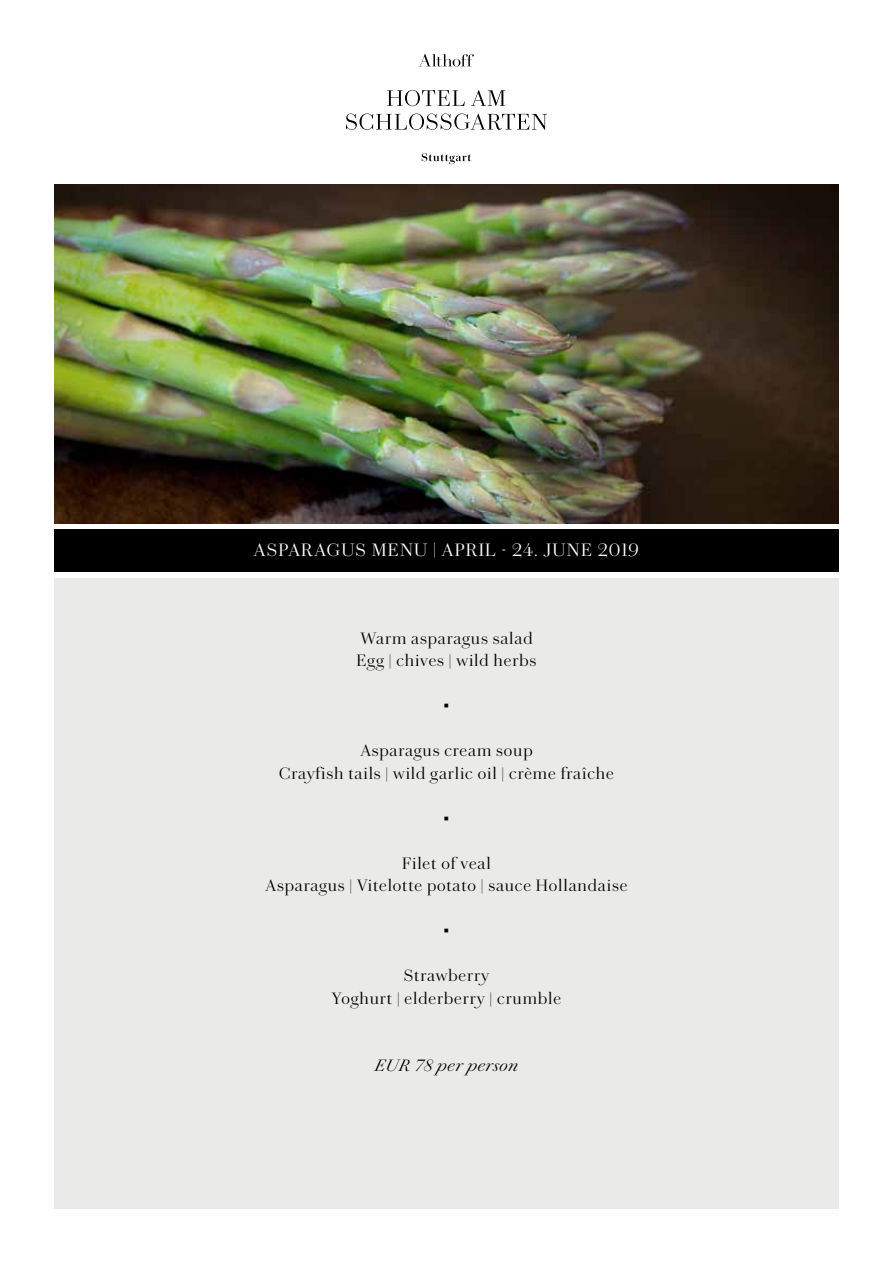
<style>
.page{position:relative;width:893px;height:1263px;background:#fff}
.page>*{position:absolute;margin:0;border:0;box-sizing:border-box;transform-origin:0 0}
.t1{font:300 18px "Chiswick Deck";letter-spacing:.07em;color:#fff}
.t2{font:300 16.5px/22.5px "Chiswick Deck";letter-spacing:.05em;color:#000;text-align:center}
.t3{font:italic 300 16.5px "Chiswick Deck";letter-spacing:.05em;color:#000}
.t4{font:16.5px "Arial";color:#000}
</style>
<div class="page">
<div style="left:54px;top:529px;width:785px;height:43px;background:#000"></div>
<div style="left:54px;top:578px;width:785px;height:631px;background:#eaeae8"></div>
<img style="left:54px;top:185px;width:785px;height:338px">
<svg style="left:422px;top:153px;width:49px;height:11px"></svg>
<svg style="left:346px;top:114px;width:201px;height:16px"></svg>
<svg style="left:387px;top:90px;width:118px;height:16px"></svg>
<svg style="left:419px;top:54px;width:55px;height:13px"></svg>
<p class="t1" style="left:254px;top:537px;width:386px">Asparagus Menu | April - 24. June 2019</p>
<p class="t2" style="left:357px;top:626px;width:181px;text-align:left">Warm asparagus salad<br>Egg | chives | wild herbs</p>
<p class="t4" style="left:444px;top:694px;width:7px">▪︎</p>
<p class="t2" style="left:279px;top:739px;width:336px">Asparagus cream soup<br>Crayfish tails | wild garlic oil | crème fraîche</p>
<p class="t4" style="left:444px;top:807px;width:7px">▪︎</p>
<p class="t2" style="left:265px;top:851px;width:363px">Filet of veal<br>Asparagus | Vitelotte potato | sauce Hollandaise</p>
<p class="t4" style="left:444px;top:919px;width:7px">▪︎</p>
<p class="t2" style="left:332px;top:964px;width:231px">Strawberry<br>Yoghurt | elderberry | crumble</p>
<p class="t3" style="left:375px;top:1053px;width:145px">EUR 78 per person</p>
</div>
